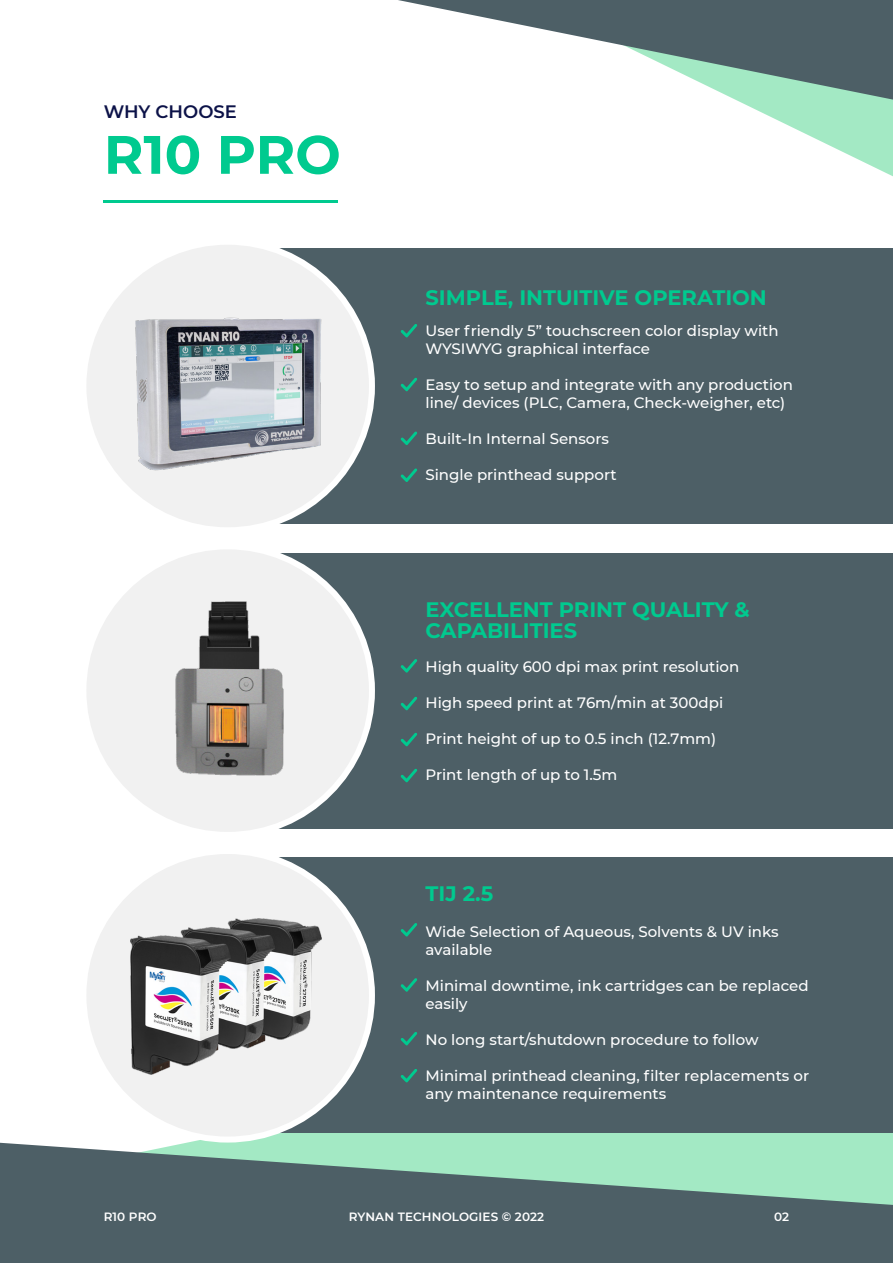
<style>
.page{position:relative;width:893px;height:1263px;background:#fff}
.page>*{position:absolute;margin:0;border:0;box-sizing:border-box;transform-origin:0 0}
.t1{font:700 54px "Montserrat";color:#00ca8f}
.t2{font:700 21px/20.5px "Montserrat";color:#00ca8f}
.t3{font:600 18px "Montserrat";color:#0c1248}
.t4{font:500 15px/18px "Montserrat";color:#fff}
.t5{font:600 12px "Montserrat";letter-spacing:.01em;color:#fff}
</style>
<div class="page">
<svg style="left:0;top:1133px;width:893px;height:10px;fill:#a3e9c4"></svg>
<hr style="left:104px;top:200px;width:234px;height:3px;background:#00ca8f">
<svg style="left:736px;top:100px;width:157px;height:77px"></svg>
<svg style="left:398px;top:0;width:495px;height:100px"></svg>
<svg style="left:0;top:1143px;width:893px;height:120px;fill:#4d5f66"></svg>
<div style="left:220px;top:857px;width:673px;height:276px;background:#4d5f66"></div>
<div style="left:220px;top:553px;width:673px;height:275px;background:#4d5f66"></div>
<svg style="left:401px;top:923px;width:16px;height:13px"></svg>
<svg style="left:401px;top:978px;width:16px;height:14px"></svg>
<svg style="left:401px;top:1032px;width:16px;height:13px"></svg>
<svg style="left:401px;top:1069px;width:16px;height:13px"></svg>
<div style="left:83px;top:851px;width:289px;height:288px;background:#f1f1f1;border-radius:50%"></div>
<div style="left:83px;top:546px;width:289px;height:289px;background:#f1f1f1;border-radius:50%"></div>
<img style="left:130px;top:919px;width:192px;height:156px">
<svg style="left:401px;top:659px;width:16px;height:14px"></svg>
<svg style="left:401px;top:697px;width:16px;height:13px"></svg>
<svg style="left:401px;top:733px;width:16px;height:13px"></svg>
<svg style="left:401px;top:769px;width:16px;height:13px"></svg>
<div style="left:220px;top:248px;width:673px;height:276px;background:#4d5f66"></div>
<div style="left:83px;top:242px;width:289px;height:288px;background:#f1f1f1;border-radius:50%"></div>
<img style="left:123px;top:590px;width:213px;height:193px">
<svg style="left:401px;top:324px;width:16px;height:13px"></svg>
<svg style="left:401px;top:378px;width:16px;height:13px"></svg>
<svg style="left:401px;top:431px;width:16px;height:14px"></svg>
<svg style="left:401px;top:468px;width:16px;height:14px"></svg>
<img style="left:122px;top:292px;width:215px;height:194px">
<p class="t3" style="left:104px;top:99px;width:135px">WHY CHOOSE</p>
<p class="t1" style="left:104px;top:116px;width:239px">R10 PRO</p>
<p class="t2" style="left:425px;top:286px;width:343px">SIMPLE, INTUITIVE OPERATION</p>
<p class="t4" style="left:425px;top:321px;width:355px">User friendly 5” touchscreen color display with<br>WYSIWYG graphical interface</p>
<p class="t4" style="left:425px;top:375px;width:369px">Easy to setup and integrate with any production line/ devices (PLC, Camera, Check-weigher, etc)</p>
<p class="t4" style="left:425px;top:429px;width:185px">Built-In Internal Sensors</p>
<p class="t4" style="left:425px;top:465px;width:193px">Single printhead support</p>
<p class="t2" style="left:425px;top:598px;width:326px">EXCELLENT PRINT QUALITY &amp;<br>CAPABILITIES</p>
<p class="t4" style="left:425px;top:657px;width:315px">High quality 600 dpi max print resolution</p>
<p class="t4" style="left:425px;top:693px;width:299px">High speed print at 76m/min at 300dpi</p>
<p class="t4" style="left:425px;top:729px;width:292px">Print height of up to 0.5 inch (12.7mm)</p>
<p class="t4" style="left:425px;top:765px;width:193px">Print length of up to 1.5m</p>
<p class="t2" style="left:425px;top:882px;width:69px">TIJ 2.5</p>
<p class="t4" style="left:425px;top:922px;width:355px">Wide Selection of Aqueous, Solvents &amp; UV inks available</p>
<p class="t4" style="left:425px;top:976px;width:385px">Minimal downtime, ink cartridges can be replaced easily</p>
<p class="t4" style="left:425px;top:1030px;width:335px">No long start/shutdown procedure to follow</p>
<p class="t4" style="left:425px;top:1066px;width:385px">Minimal printhead cleaning, filter replacements or any maintenance requirements</p>
<p class="t5" style="left:104px;top:1208px;width:54px">R10 PRO</p>
<p class="t5" style="left:349px;top:1208px;width:197px">RYNAN TECHNOLOGIES © 2022</p>
<p class="t5" style="left:774px;top:1208px;width:17px">02</p>
</div>
